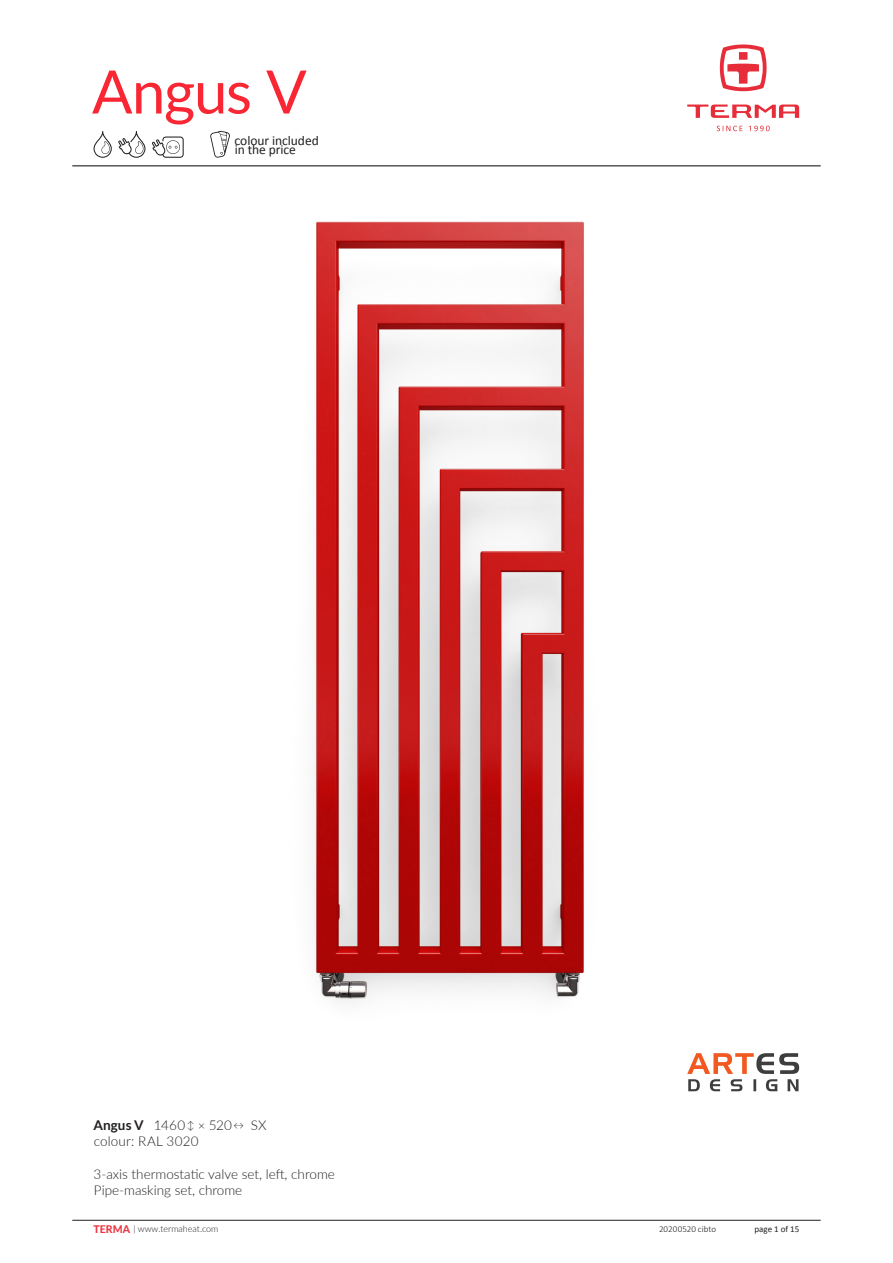
<style>
.page{position:relative;width:893px;height:1263px;background:#fff}
.page>*{position:absolute;margin:0;border:0;box-sizing:border-box;transform-origin:0 0}
.t1{font:60px "Lato";letter-spacing:-.02em;color:#f92634}
.opisy_zdjęć{font:300 13.5px/16.2px "Lato";color:#231f20}
.t2{font:13.5px "Calibri";color:#231f20}
.t3{font:300 9px "Lato";color:#231f20}
.t4{font:300 9px "Calibri";letter-spacing:.005em;color:#231f20}
.t5{font:9px "Calibri";color:#231f20}
.s1{font-weight:700}
.s2{font-size:10.5px}
.s3{font-size:12px}
.s4{font-weight:800;font-size:10.5px;color:#ee3643}
</style>
<div class="page">
<svg style="left:94px;top:131px;width:18px;height:27px"></svg>
<svg style="left:118px;top:131px;width:27px;height:27px"></svg>
<svg style="left:152px;top:137px;width:32px;height:21px"></svg>
<svg style="left:210px;top:131px;width:20px;height:27px"></svg>
<hr style="left:72px;top:165px;width:749px;height:1px;background:#231f20">
<img style="left:239px;top:165px;width:415px;height:837px">
<hr style="left:72px;top:1220px;width:749px;height:1px;background:#231f20">
<svg style="left:720px;top:44px;width:46px;height:47px"></svg>
<svg style="left:687px;top:105px;width:112px;height:13px"></svg>
<svg style="left:717px;top:126px;width:25px;height:5px"></svg>
<svg style="left:749px;top:126px;width:21px;height:5px"></svg>
<svg style="left:687px;top:1053px;width:112px;height:38px"></svg>
<h1 class="t1" style="left:92px;top:49px;width:216px">Angus V</h1>
<p class="t2" style="left:235px;top:132px;width:86px">colour included</p>
<p class="t2" style="left:235px;top:141px;width:63px">in the price</p>
<p class="opisy_zdjęć" style="left:93px;top:1117px;width:175px"><span class="s1">Angus V</span> 1460 <span class="s2">↕</span> <span class="s3">×</span> 520 <span class="s2">↔</span> SX</p>
<p class="opisy_zdjęć" style="left:94px;top:1133px;width:106px">colour: RAL 3020</p>
<p class="opisy_zdjęć" style="left:94px;top:1165px;width:243px">3-axis thermostatic valve set, left, chrome<br>Pipe-masking set, chrome</p>
<p class="t3" style="left:94px;top:1222px;width:126px"><span class="s4">TERMA</span> | www.termaheat.com</p>
<p class="t4" style="left:659px;top:1223px;width:59px">20200520 cibto</p>
<p class="t5" style="left:754px;top:1223px;width:46px">page 1 of 15</p>
</div>
